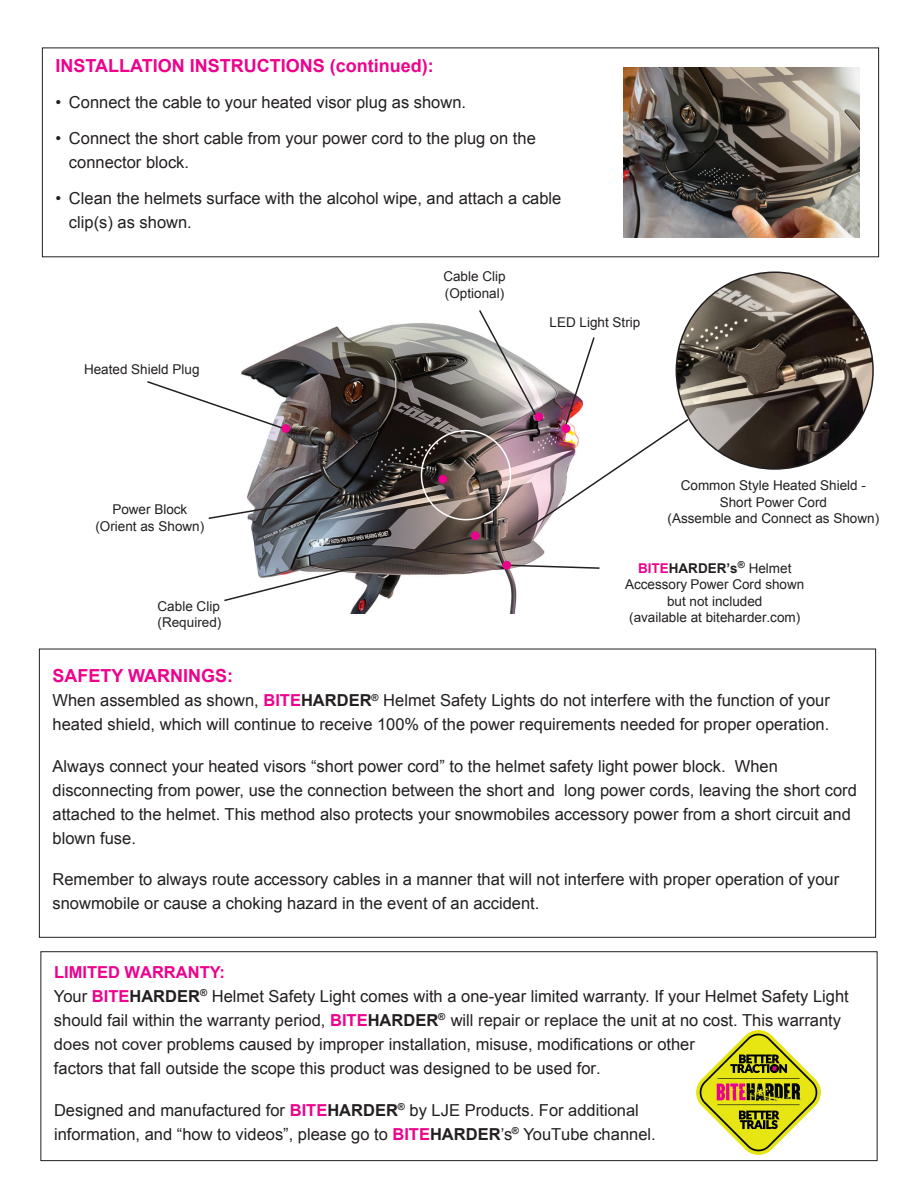
<style>
.page{position:relative;width:918px;height:1188px;background:#fff}
.page>*{position:absolute;margin:0;border:0;box-sizing:border-box;transform-origin:0 0}
.t1{font:700 18px "Arial";color:#ed028c}
.t2{font:16.5px/24px "Arial";color:#231f20}
.t3{font:13.5px/16.5px "Arial";color:#231f20;text-align:center}
.s1{font-weight:700;color:#ed028c}
.s2{font-weight:700}
</style>
<div class="page">
<div style="left:40px;top:951px;width:838px;height:210px;border:1px solid #231f20"></div>
<img style="left:624px;top:67px;width:236px;height:171px">
<img style="left:676px;top:272px;width:197px;height:197px;border-radius:98px">
<svg style="left:147px;top:310px;width:543px;height:292px"></svg>
<div style="left:502px;top:561px;width:9px;height:9px;background:#ed028c;border-radius:50%"></div>
<img style="left:696px;top:1030px;width:124px;height:124px">
<p class="t1" style="left:56px;top:53px;width:380px">INSTALLATION INSTRUCTIONS (continued):</p>
<p class="t2" style="left:56px;top:90px;width:412px">• Connect the cable to your heated visor plug as shown.</p>
<p class="t2" style="left:69px;top:126px;width:468px;text-indent:-13px">• Connect the short cable from your power cord to the plug on the connector block.</p>
<p class="t2" style="left:69px;top:186px;width:494px;text-indent:-13px">• Clean the helmets surface with the alcohol wipe, and attach a cable clip(s) as shown.</p>
<p class="t3" style="left:84px;top:361px;width:117px">Heated Shield Plug</p>
<p class="t3" style="left:95px;top:501px;width:110px">Power Block (Orient as Shown)</p>
<p class="t3" style="left:158px;top:598px;width:65px;text-align:left">Cable Clip (Required)</p>
<p class="t3" style="left:443px;top:269px;width:64px;text-align:left">Cable Clip (Optional)</p>
<p class="t3" style="left:550px;top:315px;width:92px">LED Light Strip</p>
<p class="t3" style="left:668px;top:477px;width:213px">Common Style Heated Shield -<br>Short Power Cord<br>(Assemble and Connect as Shown)</p>
<p class="t3" style="left:625px;top:561px;width:181px"><span class="s1">BITE</span><span class="s2">HARDER’s</span><sup>®</sup> Helmet<br>Accessory Power Cord shown but not included<br>(available at biteharder.com)</p>
<p class="t1" style="left:52px;top:664px;width:182px">SAFETY WARNINGS:</p>
<p class="t2" style="left:52px;top:688px;width:779px">When assembled as shown, <span class="s1">BITE</span><span class="s2">HARDER</span><sup>®</sup> Helmet Safety Lights do not interfere with the function of your heated shield, which will continue to receive 100% of the power requirements needed for proper operation.</p>
<p class="t2" style="left:53px;top:754px;width:806px">Always connect your heated visors “short power cord” to the helmet safety light power block. When disconnecting from power, use the connection between the short and long power cords, leaving the short cord attached to the helmet. This method also protects your snowmobiles accessory power from a short circuit and blown fuse.</p>
<p class="t2" style="left:53px;top:867px;width:788px">Remember to always route accessory cables in a manner that will not interfere with proper operation of your snowmobile or cause a choking hazard in the event of an accident.</p>
<p class="t2" style="left:54px;top:960px;width:796px"><span class="s1">LIMITED WARRANTY:<br></span>Your <span class="s1">BITE</span><span class="s2">HARDER</span><sup>®</sup> Helmet Safety Light comes with a one-year limited warranty. If your Helmet Safety Light should fail within the warranty period, <span class="s1">BITE</span><span class="s2">HARDER</span><sup>®</sup> will repair or replace the unit at no cost. This warranty does not cover problems caused by improper installation, misuse, modifications or other<br>factors that fall outside the scope this product was designed to be used for.</p>
<p class="t2" style="left:54px;top:1098px;width:603px">Designed and manufactured for <span class="s1">BITE</span><span class="s2">HARDER</span><sup>®</sup> by LJE Products. For additional information, and “how to videos”, please go to <span class="s1">BITE</span><span class="s2">HARDER</span>’s<sup>®</sup> YouTube channel.</p>
</div>
